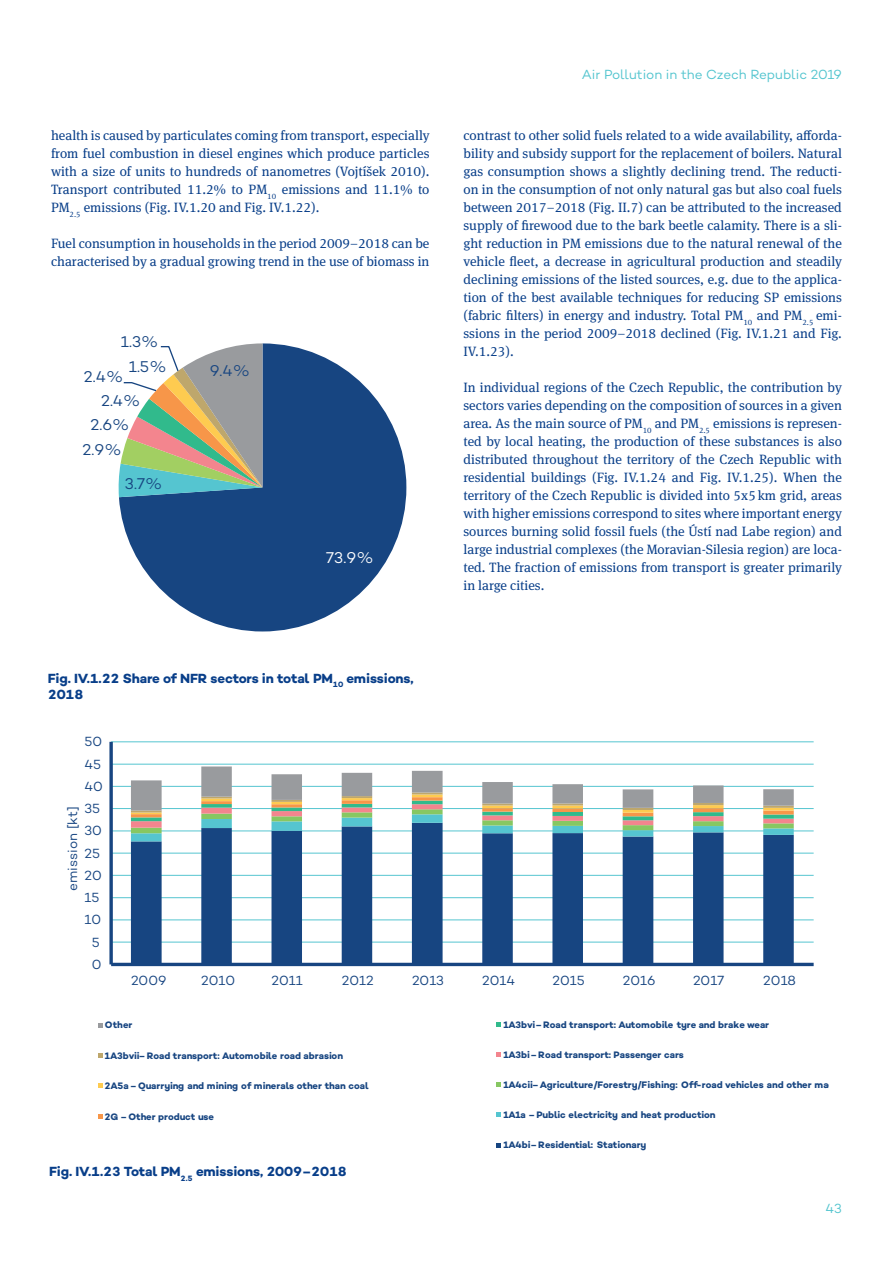
<style>
.page{position:relative;width:893px;height:1263px;background:#fff}
.page>*{position:absolute;margin:0;border:0;box-sizing:border-box;transform-origin:0 0}
.t1{font:15.9px "Campton";color:#174581}
.t2{font:15.9px "Campton";color:#fff}
.t3{font:13.5px/18px "Meta Serif Pro";color:#083e89;text-align:justify}
.t4{font:700 13.5px/16.5px "Campton";letter-spacing:-.01em;color:#083e89}
.t5{font:13.5px "Campton";letter-spacing:.005em;color:#174581}
.t6{font:13.5px "Campton";letter-spacing:-.01em;color:#54c5cf}
.t7{font:700 9.6px "Campton";color:#174581}
.t8{font:8.55px "Arial";letter-spacing:.005em;color:#174581}
</style>
<div class="page">
<svg style="left:119px;top:343px;width:287px;height:288px;fill:#174581"></svg>
<svg style="left:118px;top:343px;width:144px;height:154px"></svg>
<hr style="left:111px;top:942px;width:703px;height:1px;background:#55c5d0">
<hr style="left:111px;top:919px;width:703px;height:1px;background:#55c5d0">
<hr style="left:111px;top:897px;width:703px;height:1px;background:#55c5d0">
<hr style="left:111px;top:875px;width:703px;height:1px;background:#55c5d0">
<hr style="left:111px;top:853px;width:703px;height:1px;background:#55c5d0">
<hr style="left:111px;top:830px;width:703px;height:1px;background:#55c5d0">
<hr style="left:111px;top:808px;width:703px;height:1px;background:#55c5d0">
<hr style="left:111px;top:786px;width:703px;height:1px;background:#55c5d0">
<hr style="left:111px;top:764px;width:703px;height:1px;background:#55c5d0">
<hr style="left:111px;top:741px;width:703px;height:1px;background:#55c5d0">
<svg style="left:131px;top:841px;width:663px;height:122px"></svg>
<svg style="left:131px;top:766px;width:663px;height:75px"></svg>
<hr style="left:111px;top:963px;width:703px;height:3px;background:#174581">
<svg style="left:109px;top:742px;width:4px;height:222px"></svg>
<svg style="left:98px;top:1023px;width:5px;height:5px"></svg>
<svg style="left:98px;top:1053px;width:5px;height:5px"></svg>
<svg style="left:98px;top:1083px;width:5px;height:5px"></svg>
<svg style="left:98px;top:1114px;width:5px;height:4px"></svg>
<svg style="left:496px;top:1022px;width:5px;height:4px"></svg>
<svg style="left:496px;top:1052px;width:5px;height:5px"></svg>
<svg style="left:496px;top:1082px;width:5px;height:5px"></svg>
<svg style="left:496px;top:1112px;width:5px;height:5px"></svg>
<svg style="left:496px;top:1143px;width:5px;height:4px"></svg>
<p class="t3" style="left:51px;top:126px;width:380px">health is caused by particulates coming from transport, especially from fuel combustion in diesel engines which produce particles with a size of units to hundreds of nanometres (Vojtíšek 2010).<br>Transport contributed 11.2% to PM<sub>10</sub> emissions and 11.1% to PM<sub>2.5</sub> emissions (Fig. IV.1.20 and Fig. IV.1.22).</p>
<p class="t3" style="left:51px;top:234px;width:380px">Fuel consumption in households in the period 2009–2018 can be characterised by a gradual growing trend in the use of biomass in</p>
<p class="t1" style="left:121px;top:331px;width:39px">1.3%</p>
<p class="t1" style="left:129px;top:356px;width:39px">1.5%</p>
<p class="t1" style="left:84px;top:367px;width:41px">2.4%</p>
<p class="t1" style="left:101px;top:391px;width:41px">2.4%</p>
<p class="t1" style="left:91px;top:415px;width:41px">2.6%</p>
<p class="t1" style="left:83px;top:440px;width:41px">2.9%</p>
<p class="t1" style="left:125px;top:473px;width:39px">3.7%</p>
<p class="t1" style="left:210px;top:360px;width:42px">9.4%</p>
<p class="t2" style="left:326px;top:547px;width:49px">73.9%</p>
<p class="t4" style="left:48px;top:670px;width:367px">Fig. IV.1.22 Share of NFR sectors in total PM<sub>10</sub> emissions,<br>2018</p>
<p class="t8" style="left:412px;top:673px;width:11px">20</p>
<p class="t5" style="left:84px;top:733px;width:19px">50</p>
<p class="t5" style="left:84px;top:755px;width:18px">45</p>
<p class="t5" style="left:84px;top:778px;width:20px">40</p>
<p class="t5" style="left:84px;top:800px;width:17px">35</p>
<p class="t5" style="left:64px;top:891px;width:86px;rotate:-90deg">emission [kt]</p>
<p class="t5" style="left:84px;top:822px;width:19px">30</p>
<p class="t5" style="left:84px;top:844px;width:17px">25</p>
<p class="t5" style="left:84px;top:867px;width:19px">20</p>
<p class="t5" style="left:84px;top:889px;width:16px">15</p>
<p class="t5" style="left:84px;top:911px;width:18px">10</p>
<p class="t8" style="left:88px;top:913px;width:21px">2010</p>
<p class="t5" style="left:92px;top:934px;width:9px">5</p>
<p class="t5" style="left:92px;top:956px;width:11px">0</p>
<p class="t6" style="left:582px;top:66px;width:262px">Air Pollution in the Czech Republic 2019</p>
<p class="t3" style="left:463px;top:126px;width:380px">contrast to other solid fuels related to a wide availability, afforda&shy;bility and subsidy support for the replacement of boilers. Natural gas consumption shows a slightly declining trend. The reducti&shy;on in the consumption of not only natural gas but also coal fuels between 2017–2018 (Fig. II.7) can be attributed to the increased supply of firewood due to the bark beetle calamity. There is a sli&shy;ght reduction in PM emissions due to the natural renewal of the vehicle fleet, a decrease in agricultural production and steadily declining emissions of the listed sources, e.g. due to the applica&shy;tion of the best available techniques for reducing SP emissions (fabric filters) in energy and industry. Total PM<sub>10</sub> and PM<sub>2.5</sub> emi&shy;ssions in the period 2009–2018 declined (Fig. IV.1.21 and Fig.<br>IV.1.23).</p>
<p class="t3" style="left:463px;top:378px;width:380px">In individual regions of the Czech Republic, the contribution by sectors varies depending on the composition of sources in a given area. As the main source of PM<sub>10</sub> and PM<sub>2.5</sub> emissions is represen&shy;ted by local heating, the production of these substances is also distributed throughout the territory of the Czech Republic with residential buildings (Fig. IV.1.24 and Fig. IV.1.25). When the territory of the Czech Republic is divided into 5x5km grid, areas with higher emissions correspond to sites where important energy sources burning solid fossil fuels (the Ústí nad Labe region) and large industrial complexes (the Moravian-Silesia region) are loca&shy;ted. The fraction of emissions from transport is greater primarily in large cities.</p>
<p class="t5" style="left:131px;top:972px;width:37px">2009</p>
<p class="t5" style="left:201px;top:972px;width:35px">2010</p>
<p class="t5" style="left:271px;top:972px;width:33px">2011</p>
<p class="t5" style="left:342px;top:972px;width:33px">2012</p>
<p class="t5" style="left:412px;top:972px;width:34px">2013</p>
<p class="t5" style="left:482px;top:972px;width:34px">2014</p>
<p class="t5" style="left:552px;top:972px;width:34px">2015</p>
<p class="t5" style="left:623px;top:972px;width:34px">2016</p>
<p class="t5" style="left:693px;top:972px;width:33px">2017</p>
<p class="t5" style="left:763px;top:972px;width:34px">2018</p>
<p class="t7" style="left:105px;top:1019px;width:29px">Other</p>
<p class="t7" style="left:105px;top:1050px;width:240px">1A3bvii– Road transport: Automobile road abrasion</p>
<p class="t7" style="left:105px;top:1080px;width:265px">2A5a – Quarrying and mining of minerals other than coal</p>
<p class="t7" style="left:105px;top:1110px;width:111px">2G – Other product use</p>
<p class="t4" style="left:49px;top:1163px;width:299px">Fig. IV.1.23 Total PM<sub>2.5</sub> emissions, 2009–2018</p>
<p class="t7" style="left:105px;top:1170px;width:182px">1A3bi–Road transport: Passenger cars</p>
<p class="t7" style="left:503px;top:1018px;width:267px">1A3bvi–Road transport: Automobile tyre and brake wear</p>
<p class="t7" style="left:503px;top:1048px;width:182px">1A3bi–Road transport: Passenger cars</p>
<p class="t7" style="left:503px;top:1078px;width:361px">1A4cii–Agriculture/Forestry/Fishing: Off-road vehicles and other machinery</p>
<p class="t7" style="left:503px;top:1109px;width:214px">1A1a –Public electricity and heat production</p>
<p class="t7" style="left:503px;top:1139px;width:145px">1A4bi–Residential: Stationary</p>
<p class="t6" style="left:825px;top:1200px;width:18px">43</p>
</div>
